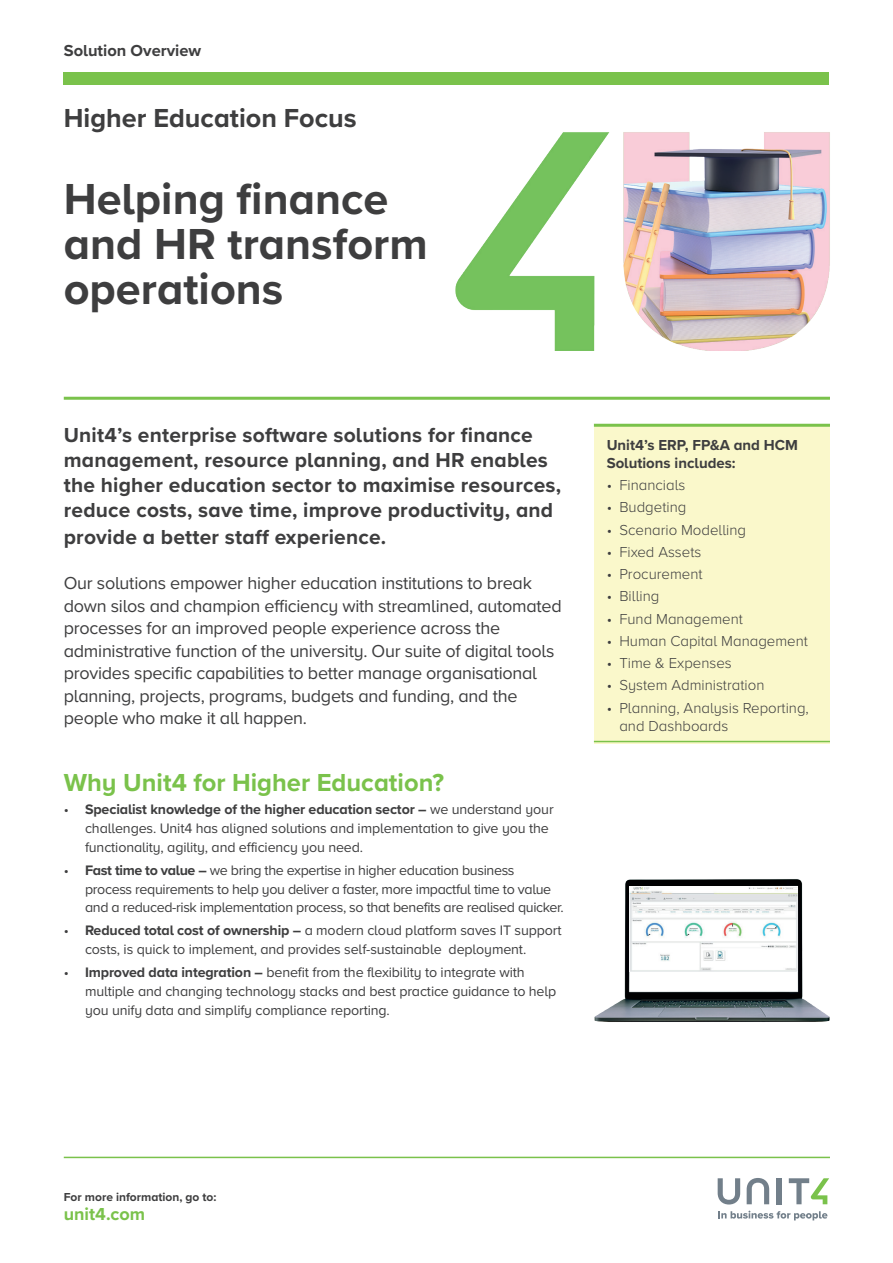
<style>
.page{position:relative;width:893px;height:1263px;background:#fff}
.page>*{position:absolute;margin:0;border:0;box-sizing:border-box;transform-origin:0 0}
.t1{font:700 45px/45px "Proxima Nova A";color:#3e3e3f}
.t2{font:700 27px "Proxima Nova A";color:#3e3e3f}
.t3{font:700 25.5px "Proxima Nova A";color:#7ac24b}
.t4{font:700 21px/25.7px "Proxima Nova A";letter-spacing:.01em;color:#3e3e3f}
.t5{font:18px/22.5px "Proxima Nova A";letter-spacing:-.015em;color:#3e3e3f}
.t6{font:700 18px "Proxima Nova A";color:#7ac24b}
.t7{font:700 16.5px "Proxima Nova A";color:#3e3e3f}
.t8{font:300 15px/18px "Proxima Nova A";color:#3e3e3f}
.t9{font:700 15px/18px "Proxima Nova A";color:#3e3e3f}
.t10{font:14.25px/18.8px "Proxima Nova A";letter-spacing:-.01em;color:#3e3e3f}
.t11{font:700 12px "Proxima Nova A";color:#3e3e3f}
.s1{font-weight:700}
</style>
<div class="page">
<div style="left:64px;top:72px;width:765px;height:13px;background:#7ac24b"></div>
<hr style="left:64px;top:1157px;width:766px;height:1px;background:#7ac24b">
<svg style="left:718px;top:1211px;width:109px;height:9px"></svg>
<svg style="left:718px;top:1178px;width:22px;height:26px"></svg>
<svg style="left:747px;top:1178px;width:22px;height:26px"></svg>
<div style="left:777px;top:1178px;width:5px;height:26px;background:#727f8a"></div>
<svg style="left:789px;top:1178px;width:40px;height:26px"></svg>
<div style="left:594px;top:425px;width:235px;height:318px;background:#faf8cb"></div>
<hr style="left:64px;top:397px;width:766px;height:3px;background:#7ac24b">
<hr style="left:594px;top:424px;width:236px;height:3px;background:#7ac24b">
<hr style="left:594px;top:741px;width:236px;height:1px;background:#7ac24b">
<img style="left:455px;top:132px;width:375px;height:219px">
<img style="left:594px;top:879px;width:236px;height:143px">
<img style="left:630px;top:886px;width:167px;height:85px">
<p class="t7" style="left:64px;top:38px;width:139px">Solution Overview</p>
<h2 class="t2" style="left:64px;top:98px;width:294px">Higher Education Focus</h2>
<h1 class="t1" style="left:64px;top:175px;width:366px">Helping finance and HR transform operations</h1>
<p class="t4" style="left:64px;top:421px;width:499px">Unit4’s enterprise software solutions for finance management, resource planning, and HR enables the higher education sector to maximise resources, reduce costs, save time, improve productivity, and provide a better staff experience.</p>
<p class="t5" style="left:64px;top:571px;width:499px">Our solutions empower higher education institutions to break down silos and champion efficiency with streamlined, automated processes for an improved people experience across the administrative function of the university. Our suite of digital tools provides specific capabilities to better manage organisational planning, projects, programs, budgets and funding, and the people who make it all happen.</p>
<h3 class="t3" style="left:64px;top:764px;width:382px">Why Unit4 for Higher Education?</h3>
<p class="t10" style="left:85px;top:799px;width:470px;text-indent:-21px">• <span class="s1">Specialist knowledge of the higher education sector –</span> we understand your challenges. Unit4 has aligned solutions and implementation to give you the functionality, agility, and efficiency you need.</p>
<p class="t10" style="left:85px;top:860px;width:480px;text-indent:-21px">• <span class="s1">Fast time to value –</span> we bring the expertise in higher education business process requirements to help you deliver a faster, more impactful time to value and a reduced-risk implementation process, so that benefits are realised quicker.</p>
<p class="t10" style="left:85px;top:920px;width:478px;text-indent:-21px">• <span class="s1">Reduced total cost of ownership –</span> a modern cloud platform saves IT support costs, is quick to implement, and provides self-sustainable deployment.</p>
<p class="t10" style="left:85px;top:962px;width:473px;text-indent:-21px">• <span class="s1">Improved data integration –</span> benefit from the flexibility to integrate with multiple and changing technology stacks and best practice guidance to help you unify data and simplify compliance reporting.</p>
<p class="t9" style="left:607px;top:435px;width:193px">Unit4’s ERP, FP&amp;A and HCM<br>Solutions includes:</p>
<p class="t8" style="left:607px;top:475px;width:80px">• Financials</p>
<p class="t8" style="left:607px;top:497px;width:81px">• Budgeting</p>
<p class="t8" style="left:607px;top:520px;width:141px">• Scenario Modelling</p>
<p class="t8" style="left:607px;top:542px;width:96px">• Fixed Assets</p>
<p class="t8" style="left:607px;top:564px;width:97px">• Procurement</p>
<p class="t8" style="left:607px;top:586px;width:54px">• Billing</p>
<p class="t8" style="left:607px;top:609px;width:138px">• Fund Management</p>
<p class="t8" style="left:607px;top:631px;width:203px">• Human Capital Management</p>
<p class="t8" style="left:607px;top:653px;width:127px">• Time &amp; Expenses</p>
<p class="t8" style="left:607px;top:675px;width:159px">• System Administration</p>
<p class="t8" style="left:619px;top:698px;width:191px;text-indent:-13px">• Planning, Analysis Reporting, and Dashboards</p>
<p class="t11" style="left:64px;top:1188px;width:154px">For more information, go to:</p>
<p class="t6" style="left:64px;top:1201px;width:83px">unit4.com</p>
</div>
